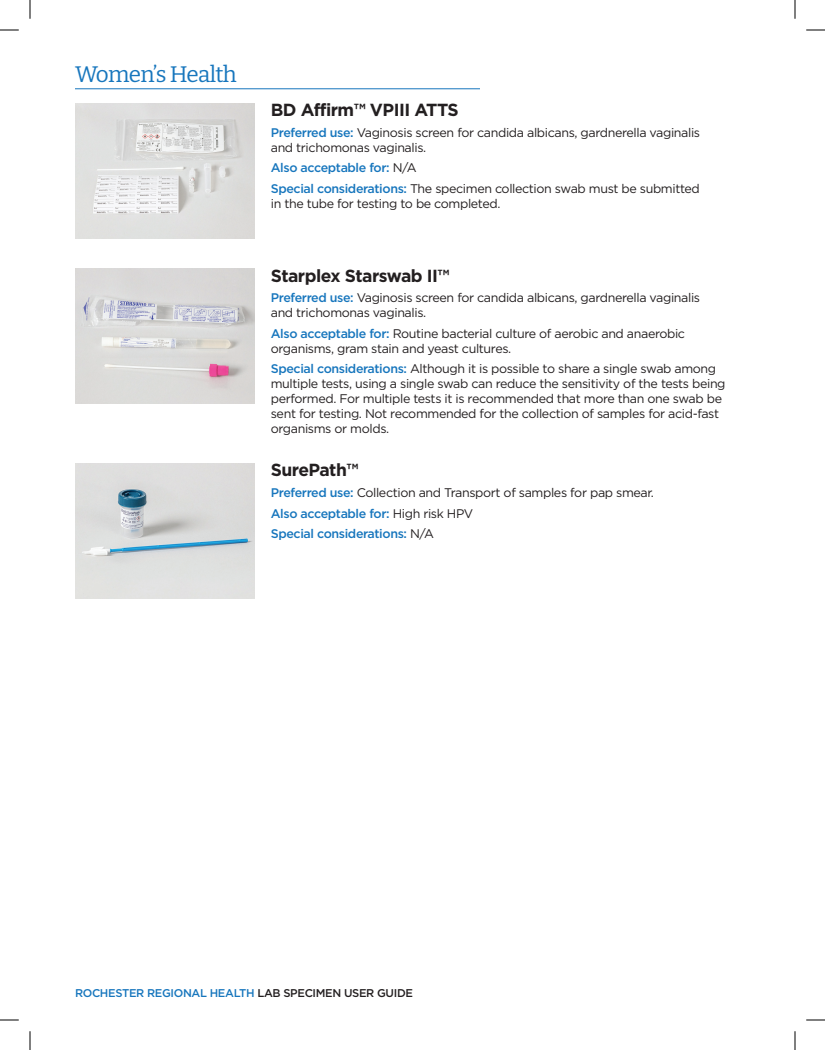
<style>
.page{position:relative;width:825px;height:1050px;background:#fff}
.page>*{position:absolute;margin:0;border:0;box-sizing:border-box;transform-origin:0 0}
.t1{font:22.5px "Bitter";letter-spacing:-.03em;color:#1776bd}
.t2{font:700 17.5px "Gotham";letter-spacing:-.03em;color:#231f20}
.t3{font:12.5px/15px "Gotham";letter-spacing:-.03em;color:#231f20}
.t4{font:500 11.25px "Gotham";letter-spacing:-.03em;color:#1776bd}
.s1{font-weight:500;color:#1776bd}
.s2{color:#231f20}
</style>
<div class="page">
<img style="left:75px;top:103px;width:180px;height:135px">
<hr style="left:75px;top:88px;width:405px;height:1px;background:#1776bd">
<img style="left:75px;top:269px;width:180px;height:135px">
<img style="left:75px;top:464px;width:180px;height:135px">
<svg style="left:0;top:29px;width:19px;height:2px"></svg>
<svg style="left:806px;top:29px;width:19px;height:2px"></svg>
<svg style="left:0;top:1019px;width:19px;height:2px"></svg>
<svg style="left:806px;top:1019px;width:19px;height:2px"></svg>
<svg style="left:29px;top:0;width:2px;height:19px"></svg>
<svg style="left:29px;top:1031px;width:2px;height:19px"></svg>
<svg style="left:794px;top:0;width:2px;height:19px"></svg>
<svg style="left:794px;top:1031px;width:2px;height:19px"></svg>
<h1 class="t1" style="left:75px;top:60px;width:163px">Women’s Health</h1>
<h2 class="t2" style="left:271px;top:100px;width:190px">BD Affirm™ VPIII ATTS</h2>
<p class="t3" style="left:271px;top:125px;width:431px"><span class="s1">Preferred use:</span> Vaginosis screen for candida albicans, gardnerella vaginalis and trichomonas vaginalis.</p>
<p class="t3" style="left:271px;top:157px;width:431px;line-height:20.6px"><span class="s1">Also acceptable for:</span> N/A<br><span class="s1">Special considerations:</span> The specimen collection swab must be submitted</p>
<p class="t3" style="left:271px;top:196px;width:231px">in the tube for testing to be completed.</p>
<h2 class="t2" style="left:271px;top:265px;width:180px">Starplex Starswab II™</h2>
<p class="t3" style="left:271px;top:290px;width:431px"><span class="s1">Preferred use:</span> Vaginosis screen for candida albicans, gardnerella vaginalis and trichomonas vaginalis.</p>
<p class="t3" style="left:271px;top:326px;width:416px"><span class="s1">Also acceptable for:</span> Routine bacterial culture of aerobic and anaerobic organisms, gram stain and yeast cultures.</p>
<p class="t3" style="left:271px;top:361px;width:456px"><span class="s1">Special considerations:</span> Although it is possible to share a single swab among multiple tests, using a single swab can reduce the sensitivity of the tests being performed. For multiple tests it is recommended that more than one swab be sent for testing. Not recommended for the collection of samples for acid-fast organisms or molds.</p>
<h2 class="t2" style="left:271px;top:460px;width:89px">SurePath™</h2>
<p class="t3" style="left:271px;top:482px;width:385px;line-height:20.6px"><span class="s1">Preferred use:</span> Collection and Transport of samples for pap smear.<br><span class="s1">Also acceptable for:</span> High risk HPV<br><span class="s1">Special considerations:</span> N/A</p>
<p class="t4" style="left:75px;top:986px;width:340px">ROCHESTER REGIONAL HEALTH <span class="s2">LAB SPECIMEN USER GUIDE</span></p>
</div>
